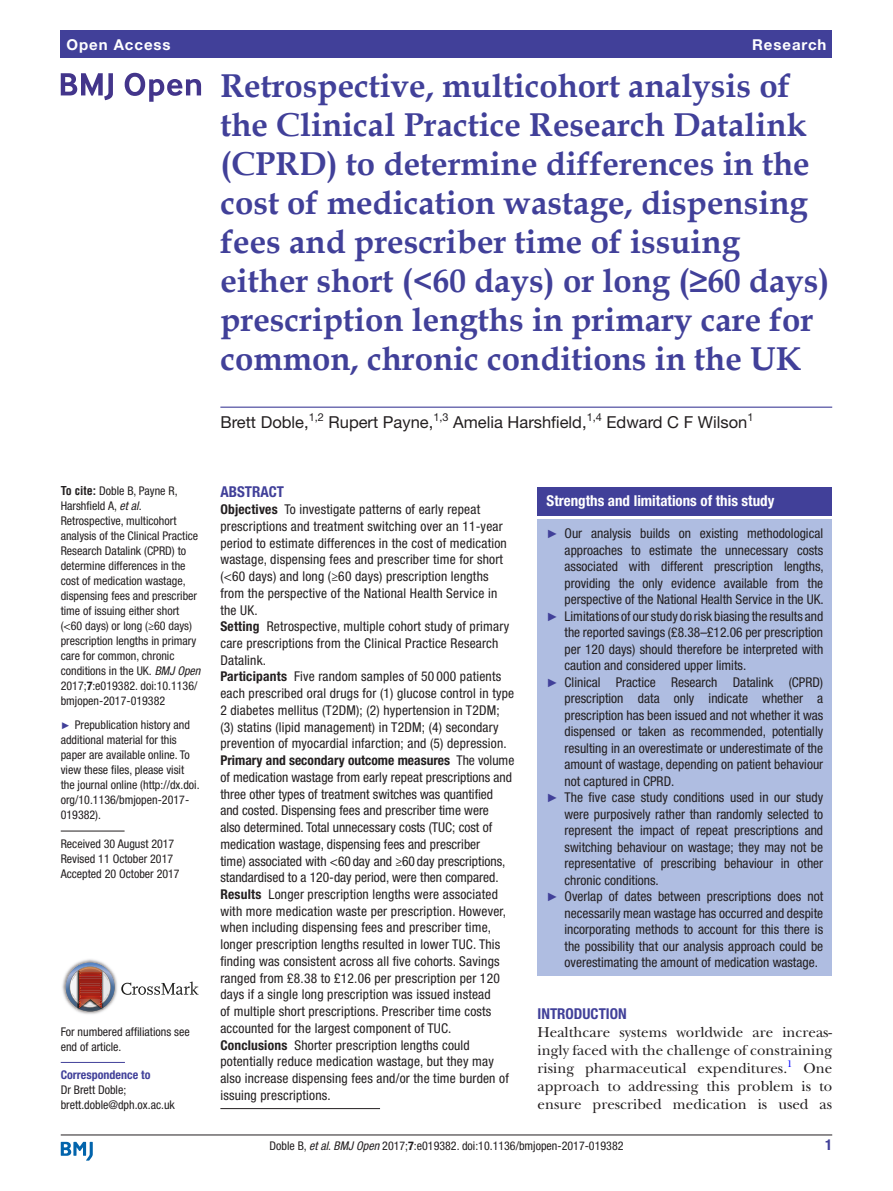
<style>
.page{position:relative;width:893px;height:1191px;background:#fff}
.page>*{position:absolute;margin:0;border:0;box-sizing:border-box;transform-origin:0 0}
.t1{font:700 33px/39px "Book Antiqua";color:#414099}
.t2{font:16.5px "Helvetica Neue LT Std";color:#231f20}
.t3{font:15px/18px "New Baskerville";color:#231f20;text-align:justify}
.t4{font:700 condensed 15px "Helvetica Neue LT Std";color:#fff}
.t5{font:700 condensed 15px "Helvetica Neue LT Std";color:#414099}
.t6{font:700 15px "Helvetica Neue LT Std";letter-spacing:.065em;color:#fff}
.t7{font:condensed 13.5px/16.8px "Helvetica Neue LT Std";color:#231f20}
.t8{font:condensed 12px/15px "Helvetica Neue LT Std";color:#231f20}
.t9{font:700 condensed 12px "Helvetica Neue LT Std";color:#414099}
.t10{font:10.95px "Helvetica Neue LT Std";color:#231f20}
.t11{font:9.9px "New Baskerville";color:#00f}
.s1{font-family:"Helvetica LT Std";font-weight:700}
.s2{font-style:italic}
.s3{font-weight:700}
.s4{font-family:"Arial";font-stretch:normal;font-size:9.75px;color:#414099}
.s5{font-family:"Arial";font-stretch:normal;font-size:12px;color:#414099}
</style>
<div class="page">
<hr style="left:61px;top:1134px;width:771px;height:1px;background:#231f20">
<svg style="left:61px;top:1141px;width:32px;height:19px"></svg>
<div style="left:61px;top:31px;width:771px;height:27px;background:#414099"></div>
<hr style="left:220px;top:1108px;width:160px;height:1px;background:#231f20">
<hr style="left:220px;top:406px;width:612px;height:2px;background:#414099">
<hr style="left:61px;top:830px;width:64px;height:1px;background:#231f20">
<hr style="left:61px;top:1062px;width:64px;height:1px;background:#414099">
<svg style="left:61px;top:73px;width:52px;height:27px"></svg>
<svg style="left:125px;top:73px;width:76px;height:29px"></svg>
<img style="left:62px;top:959px;width:55px;height:55px">
<svg style="left:66px;top:962px;width:49px;height:49px;background:#a78689"></svg>
<svg style="left:121px;top:981px;width:78px;height:13px"></svg>
<div style="left:538px;top:487px;width:294px;height:28px;background:#414099"></div>
<div style="left:538px;top:519px;width:294px;height:457px;background:#afbde1"></div>
<p class="t6" style="left:66px;top:35px;width:106px">Open Access</p>
<p class="t6" style="left:752px;top:35px;width:76px">Research</p>
<p class="t1" style="left:220px;top:66px;width:611px">Retrospective, multicohort analysis of the Clinical Practice Research Datalink (CPRD) to determine differences in the cost of medication wastage, dispensing fees and prescriber time of issuing either short (&lt;60 days) or long (≥60 days) prescription lengths in primary care for common, chronic conditions in the UK</p>
<p class="t2" style="left:220px;top:413px;width:90px">Brett Doble,</p>
<p class="t10" style="left:309px;top:410px;width:17px">1,2</p>
<p class="t2" style="left:328px;top:413px;width:106px">Rupert Payne,</p>
<p class="t10" style="left:433px;top:410px;width:17px">1,3</p>
<p class="t2" style="left:453px;top:413px;width:135px">Amelia Harshfield,</p>
<p class="t10" style="left:587px;top:410px;width:17px">1,4</p>
<p class="t2" style="left:606px;top:413px;width:142px">Edward C F Wilson</p>
<p class="t10" style="left:747px;top:410px;width:8px">1</p>
<p class="t8" style="left:61px;top:483px;width:141px"><span class="s1">To cite:</span> Doble B, Payne R,<br>Harshfield A, <span class="s2">et al</span>.<br>Retrospective, multicohort analysis of the Clinical Practice<br>Research Datalink (CPRD) to determine differences in the cost of medication wastage, dispensing fees and prescriber time of issuing either short (&lt;60 days) or long (≥60 days) prescription lengths in primary care for common, chronic conditions in the UK. <span class="s2">BMJ Open<br></span>2017;<span class="s3">7</span>:e019382. doi:10.1136/ bmjopen-2017-019382</p>
<p class="t8" style="left:61px;top:717px;width:140px"><span class="s4">►</span> Prepublication history and additional material for this paper are available online. To view these files, please visit the journal online (http://dx.doi. org/10.1136/bmjopen-2017-<br>019382).</p>
<p class="t8" style="left:61px;top:836px;width:120px">Received 30 August 2017<br>Revised 11 October 2017<br>Accepted 20 October 2017</p>
<p class="t8" style="left:61px;top:1024px;width:130px">For numbered affiliations see end of article.</p>
<p class="t9" style="left:61px;top:1067px;width:91px">Correspondence to</p>
<p class="t8" style="left:61px;top:1082px;width:116px">Dr Brett Doble; brett.doble@dph.ox.ac.uk</p>
<p class="t5" style="left:220px;top:483px;width:65px">Abstract</p>
<p class="t7" style="left:220px;top:501px;width:295px"><span class="s3">Objectives</span> To investigate patterns of early repeat prescriptions and treatment switching over an 11-year period to estimate differences in the cost of medication wastage, dispensing fees and prescriber time for short (&lt;60 days) and long (≥60 days) prescription lengths from the perspective of the National Health Service in the UK.<br><span class="s3">Setting</span> Retrospective, multiple cohort study of primary care prescriptions from the Clinical Practice Research Datalink.<br><span class="s3">Participants</span> Five random samples of 50 000 patients each prescribed oral drugs for (1) glucose control in type 2 diabetes mellitus (T2DM); (2) hypertension in T2DM; (3) statins (lipid management) in T2DM; (4) secondary prevention of myocardial infarction; and (5) depression.<br><span class="s3">Primary and secondary outcome measures</span> The volume of medication wastage from early repeat prescriptions and three other types of treatment switches was quantified and costed. Dispensing fees and prescriber time were<br>also determined. Total unnecessary costs (TUC; cost of medication wastage, dispensing fees and prescriber<br>time) associated with &lt;60 day and ≥60 day prescriptions, standardised to a 120-day period, were then compared.<br><span class="s3">Results</span> Longer prescription lengths were associated with more medication waste per prescription. However, when including dispensing fees and prescriber time, longer prescription lengths resulted in lower TUC. This finding was consistent across all five cohorts. Savings ranged from £8.38 to £12.06 per prescription per 120 days if a single long prescription was issued instead<br>of multiple short prescriptions. Prescriber time costs accounted for the largest component of TUC.<br><span class="s3">Conclusions</span> Shorter prescription lengths could potentially reduce medication wastage, but they may also increase dispensing fees and/or the time burden of issuing prescriptions.</p>
<p class="t4" style="left:547px;top:492px;width:229px">Strengths and limitations of this study</p>
<p class="t7" style="left:547px;top:525px;width:278px"><span class="s5">►</span> Our analysis builds on existing methodological</p>
<p class="t7" style="left:565px;top:541px;width:260px">approaches to estimate the unnecessary costs</p>
<p class="t7" style="left:565px;top:558px;width:261px">associated with different prescription lengths,</p>
<p class="t7" style="left:565px;top:574px;width:260px">providing the only evidence available from the</p>
<p class="t7" style="left:565px;top:591px;width:261px">perspective of the National Health Service in the UK.</p>
<p class="t7" style="left:547px;top:607px;width:278px"><span class="s5">►</span> Limitations of our study do risk biasing the results and</p>
<p class="t7" style="left:565px;top:624px;width:260px">the reported savings (£8.38–£12.06 per prescription</p>
<p class="t7" style="left:565px;top:640px;width:260px">per 120 days) should therefore be interpreted with</p>
<p class="t7" style="left:565px;top:657px;width:183px">caution and considered upper limits.</p>
<p class="t7" style="left:547px;top:673px;width:278px"><span class="s5">►</span> Clinical Practice Research Datalink (CPRD)</p>
<p class="t7" style="left:565px;top:690px;width:260px">prescription data only indicate whether a</p>
<p class="t7" style="left:565px;top:706px;width:260px">prescription has been issued and not whether it was</p>
<p class="t7" style="left:565px;top:723px;width:260px">dispensed or taken as recommended, potentially</p>
<p class="t7" style="left:565px;top:739px;width:260px">resulting in an overestimate or underestimate of the</p>
<p class="t7" style="left:565px;top:756px;width:260px">amount of wastage, depending on patient behaviour</p>
<p class="t7" style="left:565px;top:772px;width:111px">not captured in CPRD.</p>
<p class="t7" style="left:547px;top:789px;width:278px"><span class="s5">►</span> The five case study conditions used in our study</p>
<p class="t7" style="left:565px;top:805px;width:260px">were purposively rather than randomly selected to</p>
<p class="t7" style="left:565px;top:822px;width:260px">represent the impact of repeat prescriptions and</p>
<p class="t7" style="left:565px;top:838px;width:260px">switching behaviour on wastage; they may not be</p>
<p class="t7" style="left:565px;top:855px;width:260px">representative of prescribing behaviour in other</p>
<p class="t7" style="left:565px;top:871px;width:96px">chronic conditions.</p>
<p class="t7" style="left:547px;top:888px;width:278px"><span class="s5">►</span> Overlap of dates between prescriptions does not</p>
<p class="t7" style="left:565px;top:904px;width:260px">necessarily mean wastage has occurred and despite</p>
<p class="t7" style="left:565px;top:921px;width:260px">incorporating methods to account for this there is</p>
<p class="t7" style="left:565px;top:937px;width:260px">the possibility that our analysis approach could be</p>
<p class="t7" style="left:565px;top:954px;width:255px">overestimating the amount of medication wastage.</p>
<p class="t5" style="left:538px;top:1005px;width:91px">Introduction</p>
<p class="t3" style="left:538px;top:1023px;width:296px">Healthcare systems worldwide are increas&shy;ingly faced with the challenge of constraining rising pharmaceutical expenditures.</p>
<p class="t11" style="left:787px;top:1057px;width:7px">1</p>
<p class="t3" style="left:538px;top:1059px;width:296px;text-indent:266px">One approach to addressing this problem is to ensure prescribed medication is used as</p>
<p class="t8" style="left:269px;top:1137px;width:356px">Doble B, <span class="s2">et al</span>. <span class="s2">BMJ Open</span> 2017;<span class="s3">7</span>:e019382. doi:10.1136/bmjopen-2017-019382</p>
<p class="t5" style="left:825px;top:1135px;width:9px">1</p>
</div>
